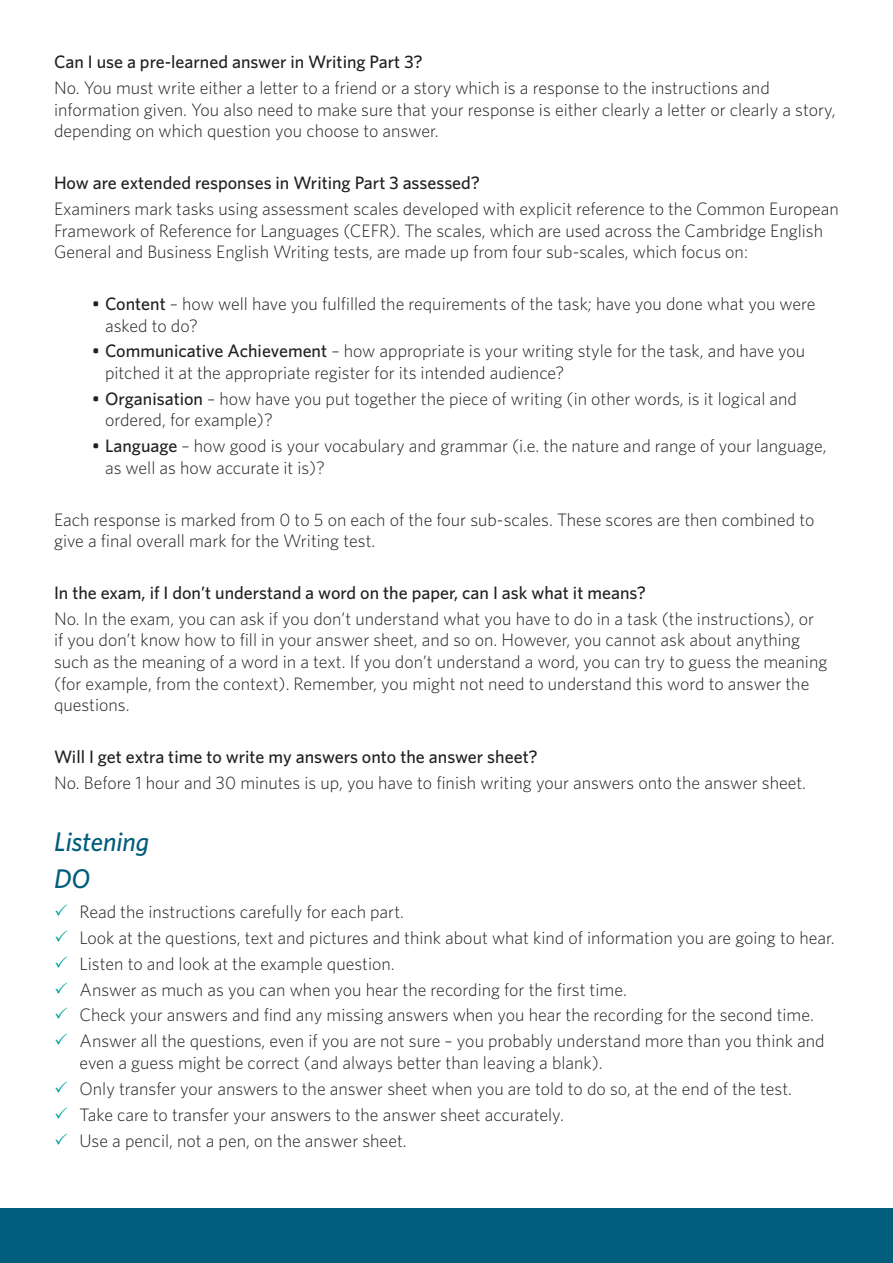
<style>
.page{position:relative;width:893px;height:1263px;background:#fff}
.page>*{position:absolute;margin:0;border:0;box-sizing:border-box;transform-origin:0 0}
.Answers{font:italic 500 27px "Whitney";color:#005d7c}
.Headings{font:italic 500 27px "Whitney";color:#005d7c}
.Answers-2{font:300 18px/21.6px "Whitney";color:#231f20}
.Questions{font:500 18px "Whitney";color:#231f20}
.s1{font-weight:500}
</style>
<div class="page">
<div style="left:0;top:1209px;width:893px;height:54px;background:#005d7c"></div>
<p class="Questions" style="left:54px;top:50px;width:370px">Can I use a pre-learned answer in Writing Part 3?</p>
<p class="Answers-2" style="left:54px;top:77px;width:783px">No. You must write either a letter to a friend or a story which is a response to the instructions and information given. You also need to make sure that your response is either clearly a letter or clearly a story, depending on which question you choose to answer.</p>
<p class="Questions" style="left:54px;top:171px;width:428px">How are extended responses in Writing Part 3 assessed?</p>
<p class="Answers-2" style="left:54px;top:197px;width:786px">Examiners mark tasks using assessment scales developed with explicit reference to the Common European<br>Framework of Reference for Languages (CEFR). The scales, which are used across the Cambridge English<br>General and Business English Writing tests, are made up from four sub-scales, which focus on:</p>
<p class="Answers-2" style="left:105px;top:292px;width:712px;text-indent:-13px"><span class="s1">• Content</span> – how well have you fulfilled the requirements of the task; have you done what you were asked to do?</p>
<p class="Answers-2" style="left:105px;top:340px;width:702px;text-indent:-13px"><span class="s1">• Communicative Achievement</span> – how appropriate is your writing style for the task, and have you pitched it at the appropriate register for its intended audience?</p>
<p class="Answers-2" style="left:105px;top:387px;width:693px;text-indent:-13px"><span class="s1">• Organisation</span> – how have you put together the piece of writing (in other words, is it logical and ordered, for example)?</p>
<p class="Answers-2" style="left:105px;top:435px;width:723px;text-indent:-13px"><span class="s1">• Language</span> – how good is your vocabulary and grammar (i.e. the nature and range of your language, as well as how accurate it is)?</p>
<p class="Answers-2" style="left:54px;top:508px;width:762px">Each response is marked from 0 to 5 on each of the four sub-scales. These scores are then combined to give a final overall mark for the Writing test.</p>
<p class="Questions" style="left:54px;top:581px;width:594px">In the exam, if I don’t understand a word on the paper, can I ask what it means?</p>
<p class="Answers-2" style="left:54px;top:607px;width:775px">No. In the exam, you can ask if you don’t understand what you have to do in a task (the instructions), or if you don’t know how to fill in your answer sheet, and so on. However, you cannot ask about anything such as the meaning of a word in a text. If you don’t understand a word, you can try to guess the meaning (for example, from the context). Remember, you might not need to understand this word to answer the questions.</p>
<p class="Questions" style="left:54px;top:745px;width:485px">Will I get extra time to write my answers onto the answer sheet?</p>
<p class="Answers-2" style="left:54px;top:771px;width:754px">No. Before 1 hour and 30 minutes is up, you have to finish writing your answers onto the answer sheet.</p>
<p class="Answers" style="left:54px;top:824px;width:97px">Listening</p>
<p class="Headings" style="left:54px;top:861px;width:38px">DO</p>
<p class="Answers-2" style="left:80px;top:900px;width:326px">Read the instructions carefully for each part.</p>
<p class="Answers-2" style="left:80px;top:926px;width:756px">Look at the questions, text and pictures and think about what kind of information you are going to hear.</p>
<p class="Answers-2" style="left:80px;top:952px;width:317px">Listen to and look at the example question.</p>
<p class="Answers-2" style="left:80px;top:978px;width:549px">Answer as much as you can when you hear the recording for the first time.</p>
<p class="Answers-2" style="left:80px;top:1004px;width:736px">Check your answers and find any missing answers when you hear the recording for the second time.</p>
<p class="Answers-2" style="left:80px;top:1030px;width:746px">Answer all the questions, even if you are not sure – you probably understand more than you think and even a guess might be correct (and always better than leaving a blank).</p>
<p class="Answers-2" style="left:80px;top:1077px;width:714px">Only transfer your answers to the answer sheet when you are told to do so, at the end of the test.</p>
<p class="Answers-2" style="left:80px;top:1103px;width:486px">Take care to transfer your answers to the answer sheet accurately.</p>
<p class="Answers-2" style="left:80px;top:1129px;width:329px">Use a pencil, not a pen, on the answer sheet.</p>
</div>
